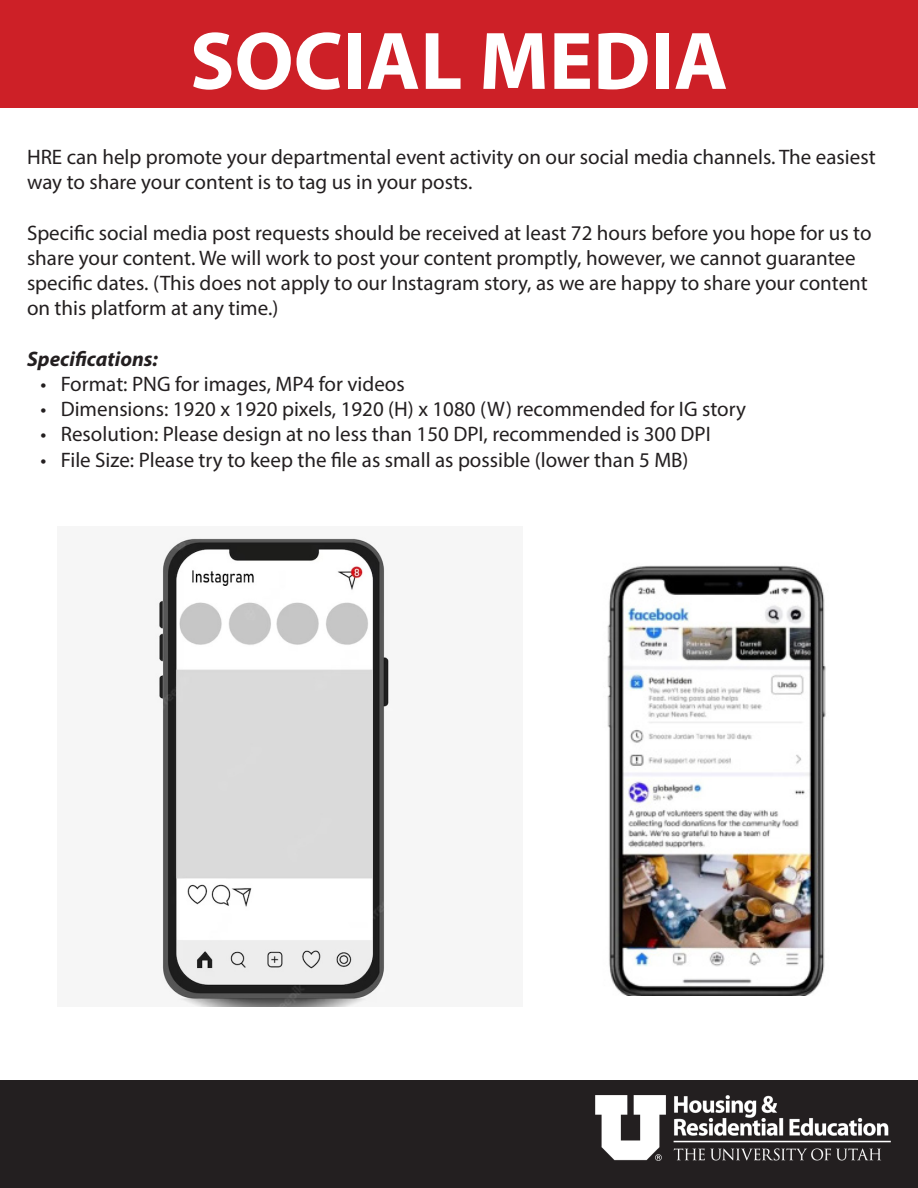
<style>
.page{position:relative;width:918px;height:1188px;background:#fff}
.page>*{position:absolute;margin:0;border:0;box-sizing:border-box;transform-origin:0 0}
.t1{font:700 82.5px "Myriad Pro";color:#fff}
.t2{font:21px/25.2px "Myriad Pro";color:#231f20}
.t3{font:italic 700 21px "Myriad Pro";color:#231f20}
</style>
<div class="page">
<div style="left:0;top:1080px;width:918px;height:108px;background:#231f20"></div>
<div style="left:0;top:0;width:918px;height:108px;background:#cd2027"></div>
<img style="left:595px;top:1096px;width:296px;height:65px">
<img style="left:607px;top:565px;width:219px;height:431px">
<img style="left:156px;top:537px;width:233px;height:469px">
<h1 class="t1" style="left:190px;top:7px;width:540px">SOCIAL MEDIA</h1>
<p class="t2" style="left:27px;top:144px;width:850px">HRE can help promote your departmental event activity on our social media channels. The easiest way to share your content is to tag us in your posts.</p>
<p class="t2" style="left:27px;top:220px;width:846px">Specific social media post requests should be received at least 72 hours before you hope for us to share your content. We will work to post your content promptly, however, we cannot guarantee specific dates. (This does not apply to our Instagram story, as we are happy to share your content on this platform at any time.)</p>
<p class="t3" style="left:27px;top:345px;width:133px">Specifications:</p>
<p class="t2" style="left:41px;top:371px;width:366px">• Format: PNG for images, MP4 for videos</p>
<p class="t2" style="left:41px;top:396px;width:707px">• Dimensions: 1920 x 1920 pixels, 1920 (H) x 1080 (W) recommended for IG story</p>
<p class="t2" style="left:41px;top:421px;width:672px">• Resolution: Please design at no less than 150 DPI, recommended is 300 DPI</p>
<p class="t2" style="left:41px;top:447px;width:650px">• File Size: Please try to keep the file as small as possible (lower than 5 MB)</p>
</div>
